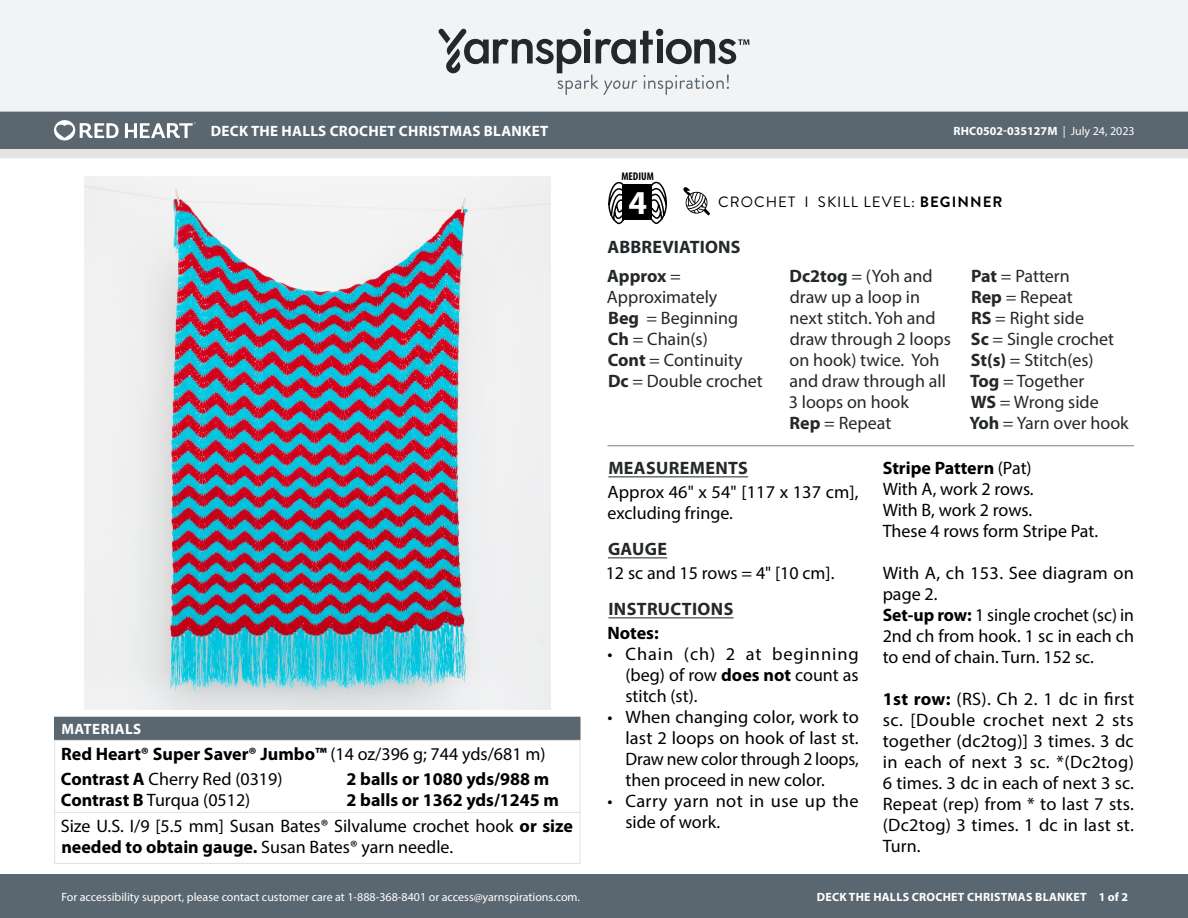
<style>
.page{position:relative;width:1188px;height:918px;background:#fff}
.page>*{position:absolute;margin:0;border:0;box-sizing:border-box;transform-origin:0 0}
.t1{font:700 33.6px "Myriad Pro";color:#fff}
.Body_-__Auto_Style_with_Keep_lines_toget{font:18px/21px "Myriad Pro";color:#000;text-align:justify}
.Abbreviations_-_With_auto_styling{font:18px/21px "Myriad Pro";color:#24282a}
.Materials_-_Needle___Supplies_Info{font:18px/21px "Myriad Pro";color:#000}
.Materials_-_Brand___Product_Info{font:700 18px "Myriad Pro";color:#000}
.Material_-__Colors_information{font:18px/21px "Myriad Pro";color:#000}
.Body_-_HEADERS_-_Underline{font:700 18px "Myriad Pro";letter-spacing:.02em;color:#24282a}
.Material_-__Colors_information-2{font:700 18px "Myriad Pro";color:#000}
.Body_-__Auto_Style_with_Keep_lines_toget-2{font:18px/21px "Myriad Pro";letter-spacing:.02em;color:#000}
.Body_-__Auto_Style_with_Keep_lines_toget-3{font:700 18px "Myriad Pro";color:#000}
.Body_-_NO_Automatic_styling{font:18px "Myriad Pro";color:#000}
.Materials_-__Header_in_dark_gray_box{font:700 15px "Myriad Pro";letter-spacing:.02em;color:#fff}
.Type_of_pattern___Skill_Level___XXXXXX{font:15px "Brandon Grotesque";letter-spacing:.07em;color:#000}
.t2{font:12px "Myriad Pro";color:#fff}
.t3{font:700 12px "Myriad Pro";letter-spacing:.02em;color:#fff}
.t4{font:700 12px "Myriad Pro";color:#fff}
.t5{font:700 condensed 11.25px "Myriad Pro";color:#000}
.s1{font-weight:400}
.s2{font-weight:700}
</style>
<div class="page">
<div style="left:0;top:875px;width:1188px;height:43px;background:#5a6670"></div>
<div style="left:0;top:149px;width:1188px;height:9px;background:#e4e3e3"></div>
<div style="left:0;top:111px;width:1188px;height:38px;background:#5a6670"></div>
<div style="left:0;top:0;width:1188px;height:112px;background:#f2f3f4"></div>
<svg style="left:438px;top:29px;width:311px;height:66px"></svg>
<svg style="left:683px;top:187px;width:27px;height:28px"></svg>
<svg style="left:608px;top:181px;width:18px;height:43px"></svg>
<svg style="left:649px;top:181px;width:18px;height:43px"></svg>
<div style="left:622px;top:185px;width:30px;height:35px;background:#000"></div>
<svg style="left:54px;top:120px;width:65px;height:20px"></svg>
<svg style="left:125px;top:122px;width:71px;height:16px"></svg>
<img style="left:84px;top:177px;width:466px;height:532px">
<hr style="left:608px;top:476px;width:140px;height:1px;background:#24282a">
<hr style="left:608px;top:557px;width:59px;height:1px;background:#24282a">
<hr style="left:608px;top:617px;width:126px;height:1px;background:#24282a">
<hr style="left:608px;top:445px;width:526px;height:1px;background:#7d7d7d">
<div style="left:55px;top:717px;width:525px;height:23px;background:#5a6670"></div>
<hr style="left:54px;top:717px;width:287px;height:1px;background:#5a6670">
<svg style="left:580px;top:718px;width:1px;height:22px"></svg>
<svg style="left:54px;top:718px;width:1px;height:48px"></svg>
<hr style="left:54px;top:740px;width:287px;height:1px;background:#e4e3e3">
<hr style="left:341px;top:740px;width:240px;height:1px;background:#e4e3e3">
<hr style="left:579px;top:741px;width:2px;height:25px;background:#e4e3e3">
<hr style="left:54px;top:766px;width:1px;height:46px;background:#e4e3e3">
<hr style="left:579px;top:766px;width:2px;height:46px;background:#e4e3e3">
<hr style="left:54px;top:813px;width:1px;height:50px;background:#e4e3e3">
<hr style="left:54px;top:812px;width:287px;height:1px;background:#e4e3e3">
<hr style="left:341px;top:812px;width:240px;height:1px;background:#e4e3e3">
<hr style="left:579px;top:813px;width:2px;height:50px;background:#e4e3e3">
<hr style="left:54px;top:863px;width:287px;height:1px;background:#e4e3e3">
<hr style="left:341px;top:863px;width:240px;height:1px;background:#e4e3e3">
<p class="Materials_-__Header_in_dark_gray_box" style="left:211px;top:121px;width:339px">DECK THE HALLS CROCHET CHRISTMAS BLANKET</p>
<p class="Materials_-__Header_in_dark_gray_box" style="left:61px;top:720px;width:81px">MATERIALS</p>
<p class="Materials_-_Brand___Product_Info" style="left:61px;top:742px;width:486px">Red Heart® Super Saver® Jumbo™ <span class="s1">(14 oz/396 g; 744 yds/681 m)</span></p>
<p class="Material_-__Colors_information" style="left:61px;top:769px;width:223px"><span class="s2">Contrast A</span> Cherry Red (0319)<br><span class="s2">Contrast B</span> Turqua (0512)</p>
<p class="Material_-__Colors_information-2" style="left:347px;top:768px;width:204px">2 balls or 1080 yds/988 m</p>
<p class="Material_-__Colors_information-2" style="left:347px;top:789px;width:214px">2 balls or 1362 yds/1245 m</p>
<p class="Materials_-_Needle___Supplies_Info" style="left:61px;top:815px;width:514px">Size U.S. I/9 [5.5 mm] Susan Bates® Silvalume crochet hook <span class="s2">or size needed to obtain gauge.</span> Susan Bates® yarn needle.</p>
<p class="t2" style="left:61px;top:889px;width:520px">For accessibility support, please contact customer care at 1-888-368-8401 or access@yarnspirations.com.</p>
<p class="t5" style="left:621px;top:169px;width:34px">MEDIUM</p>
<h1 class="t1" style="left:629px;top:180px;width:20px">4</h1>
<p class="t4" style="left:953px;top:123px;width:183px">RHC0502-035127M <span class="s1">| July 24, 2023</span></p>
<p class="Type_of_pattern___Skill_Level___XXXXXX" style="left:718px;top:192px;width:286px">CROCHET I SKILL LEVEL: <span class="s2">BEGINNER</span></p>
<p class="Body_-_HEADERS_-_Underline" style="left:608px;top:235px;width:135px">ABBREVIATIONS</p>
<p class="Abbreviations_-_With_auto_styling" style="left:607px;top:265px;width:112px"><span class="s2">Approx</span> =<br>Approximately</p>
<p class="Abbreviations_-_With_auto_styling" style="left:608px;top:307px;width:132px"><span class="s2">Beg</span> = Beginning</p>
<p class="Abbreviations_-_With_auto_styling" style="left:608px;top:328px;width:102px"><span class="s2">Ch</span> = Chain(s)</p>
<p class="Abbreviations_-_With_auto_styling" style="left:608px;top:349px;width:136px"><span class="s2">Cont</span> = Continuity</p>
<p class="Abbreviations_-_With_auto_styling" style="left:608px;top:370px;width:156px"><span class="s2">Dc</span> = Double crochet</p>
<p class="Abbreviations_-_With_auto_styling" style="left:789px;top:265px;width:164px"><span class="s2">Dc2tog</span> = (Yoh and draw up a loop in next stitch. Yoh and draw through 2 loops on hook) twice. Yoh and draw through all<br>3 loops on hook</p>
<p class="Abbreviations_-_With_auto_styling" style="left:790px;top:412px;width:103px"><span class="s2">Rep</span> = Repeat</p>
<p class="Abbreviations_-_With_auto_styling" style="left:971px;top:265px;width:100px"><span class="s2">Pat</span> = Pattern</p>
<p class="Abbreviations_-_With_auto_styling" style="left:971px;top:286px;width:103px"><span class="s2">Rep</span> = Repeat</p>
<p class="Abbreviations_-_With_auto_styling" style="left:971px;top:307px;width:114px"><span class="s2">RS</span> = Right side</p>
<p class="Abbreviations_-_With_auto_styling" style="left:971px;top:328px;width:145px"><span class="s2">Sc</span> = Single crochet</p>
<p class="Abbreviations_-_With_auto_styling" style="left:971px;top:349px;width:124px"><span class="s2">St(s)</span> = Stitch(es)</p>
<p class="Abbreviations_-_With_auto_styling" style="left:970px;top:370px;width:116px"><span class="s2">Tog</span> = Together</p>
<p class="Abbreviations_-_With_auto_styling" style="left:971px;top:391px;width:129px"><span class="s2">WS</span> = Wrong side</p>
<p class="Abbreviations_-_With_auto_styling" style="left:969px;top:412px;width:161px"><span class="s2">Yoh</span> = Yarn over hook</p>
<p class="Body_-_HEADERS_-_Underline" style="left:608px;top:456px;width:141px">MEASUREMENTS</p>
<p class="Body_-__Auto_Style_with_Keep_lines_toget" style="left:608px;top:481px;width:253px">Approx 46" x 54" [117 x 137 cm], excluding fringe.</p>
<p class="Body_-_HEADERS_-_Underline" style="left:608px;top:537px;width:61px">GAUGE</p>
<p class="Body_-_NO_Automatic_styling" style="left:606px;top:562px;width:230px">12 sc and 15 rows = 4" [10 cm].</p>
<p class="Body_-_HEADERS_-_Underline" style="left:608px;top:597px;width:126px">INSTRUCTIONS</p>
<p class="Body_-__Auto_Style_with_Keep_lines_toget-3" style="left:608px;top:621px;width:53px">Notes:</p>
<p class="Body_-__Auto_Style_with_Keep_lines_toget" style="left:626px;top:643px;width:235px;text-indent:-18px">• Chain (ch) 2 at beginning (beg) of row <span class="s2">does not</span> count as stitch (st).</p>
<p class="Body_-__Auto_Style_with_Keep_lines_toget" style="left:626px;top:706px;width:235px;text-indent:-18px">• When changing color, work to last 2 loops on hook of last st.<br>Draw new color through 2 loops, then proceed in new color.</p>
<p class="Body_-__Auto_Style_with_Keep_lines_toget-2" style="left:626px;top:790px;width:235px;text-indent:-18px">• Carry yarn not in use up the side of work.</p>
<p class="Body_-__Auto_Style_with_Keep_lines_toget-3" style="left:883px;top:456px;width:151px">Stripe Pattern <span class="s1">(Pat)</span></p>
<p class="Body_-__Auto_Style_with_Keep_lines_toget" style="left:883px;top:478px;width:152px">With A, work 2 rows.</p>
<p class="Body_-__Auto_Style_with_Keep_lines_toget" style="left:883px;top:499px;width:151px">With B, work 2 rows.</p>
<p class="Body_-__Auto_Style_with_Keep_lines_toget" style="left:883px;top:520px;width:217px">These 4 rows form Stripe Pat.</p>
<p class="Body_-__Auto_Style_with_Keep_lines_toget" style="left:883px;top:562px;width:253px">With A, ch 153. See diagram on page 2.</p>
<p class="Body_-__Auto_Style_with_Keep_lines_toget" style="left:883px;top:604px;width:253px"><span class="s2">Set-up row:</span> 1 single crochet (sc) in 2nd ch from hook. 1 sc in each ch to end of chain. Turn. 152 sc.</p>
<p class="Body_-__Auto_Style_with_Keep_lines_toget" style="left:883px;top:688px;width:253px"><span class="s2">1st row:</span> (RS). Ch 2. 1 dc in first sc. [Double crochet next 2 sts together (dc2tog)] 3 times. 3 dc in each of next 3 sc. *(Dc2tog)<br>6 times. 3 dc in each of next 3 sc.<br>Repeat (rep) from * to last 7 sts. (Dc2tog) 3 times. 1 dc in last st.<br>Turn.</p>
<p class="t3" style="left:817px;top:889px;width:313px">DECK THE HALLS CROCHET CHRISTMAS BLANKET 1 of 2</p>
</div>
